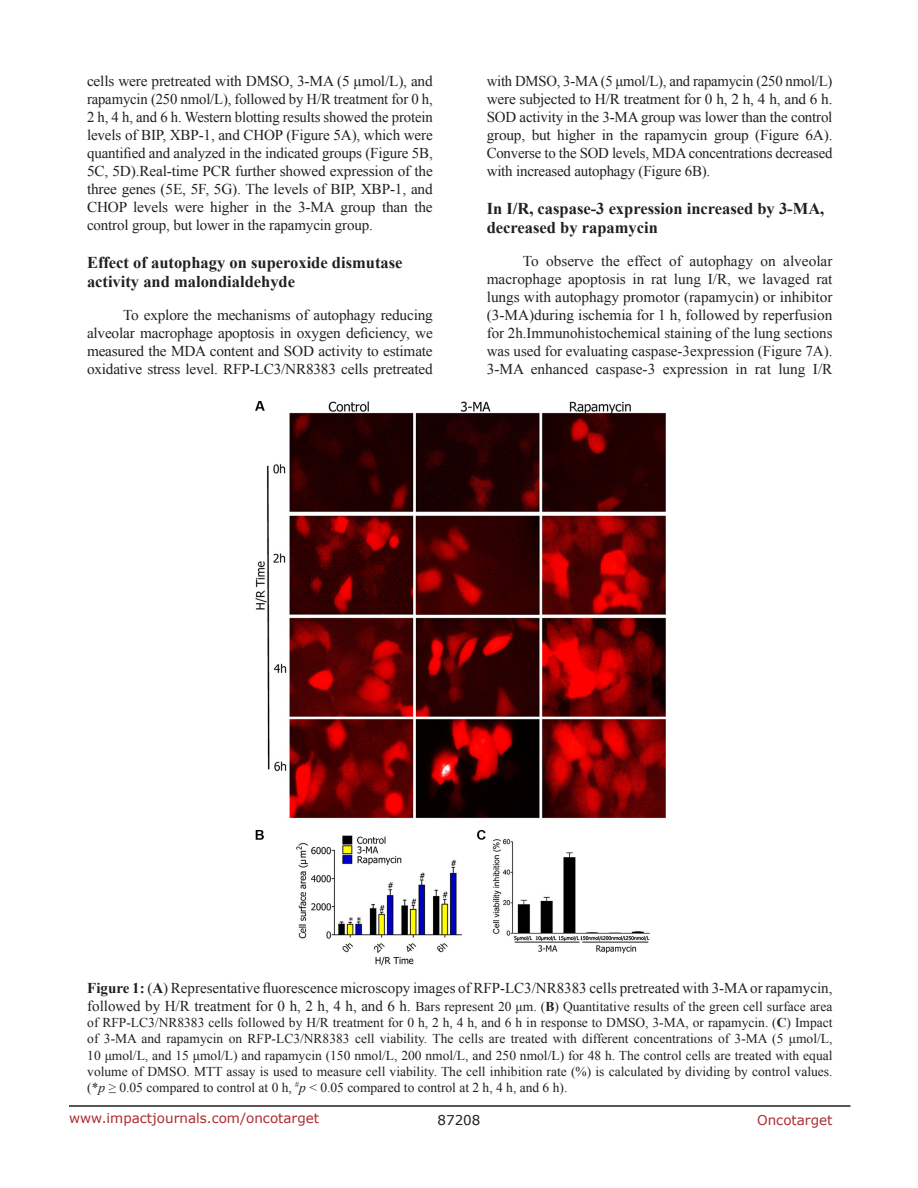
<style>
.page{position:relative;width:918px;height:1188px;background:#fff}
.page>*{position:absolute;margin:0;border:0;box-sizing:border-box;transform-origin:0 0}
.SubHeading_middle{font:700 16.5px/19.8px "Times New Roman";color:#231f20}
.BodyText{font:15px/18px "Times New Roman";letter-spacing:-.01em;color:#231f20;text-align:justify}
.FigureText{font:15px "Times New Roman";color:#231f20}
.FigureText-2{font:13.5px/16.2px "Times New Roman";color:#231f20;text-align:justify}
.t1{font:13.5px "Verdana";color:#ac2b31}
.t2{font:13.5px "Verdana";color:#231f20}
.s1{font-weight:700}
.s2{font-size:15px}
.s3{font-style:italic}
</style>
<div class="page">
<hr style="left:69px;top:1105px;width:781px;height:2px;background:#231f20">
<img style="left:256px;top:401px;width:409px;height:564px">
<p class="BodyText" style="left:87px;top:71px;width:347px">cells were pretreated with DMSO, 3-MA (5 μmol/L), and rapamycin (250 nmol/L), followed by H/R treatment for 0 h, 2 h, 4 h, and 6 h. Western blotting results showed the protein levels of BIP, XBP-1, and CHOP (Figure 5A), which were quantified and analyzed in the indicated groups (Figure 5B, 5C, 5D).Real-time PCR further showed expression of the three genes (5E, 5F, 5G). The levels of BIP, XBP-1, and CHOP levels were higher in the 3-MA group than the control group, but lower in the rapamycin group.</p>
<p class="SubHeading_middle" style="left:87px;top:252px;width:317px">Effect of autophagy on superoxide dismutase activity and malondialdehyde</p>
<p class="BodyText" style="left:87px;top:306px;width:347px;text-indent:36px">To explore the mechanisms of autophagy reducing alveolar macrophage apoptosis in oxygen deficiency, we measured the MDA content and SOD activity to estimate oxidative stress level. RFP-LC3/NR8383 cells pretreated</p>
<p class="BodyText" style="left:487px;top:71px;width:347px">with DMSO, 3-MA (5 μmol/L), and rapamycin (250 nmol/L) were subjected to H/R treatment for 0 h, 2 h, 4 h, and 6 h.<br>SOD activity in the 3-MA group was lower than the control group, but higher in the rapamycin group (Figure 6A).<br>Converse to the SOD levels, MDA concentrations decreased with increased autophagy (Figure 6B).</p>
<p class="SubHeading_middle" style="left:487px;top:198px;width:339px">In I/R, caspase-3 expression increased by 3-MA, decreased by rapamycin</p>
<p class="BodyText" style="left:487px;top:252px;width:347px;text-indent:36px">To observe the effect of autophagy on alveolar macrophage apoptosis in rat lung I/R, we lavaged rat lungs with autophagy promotor (rapamycin) or inhibitor (3-MA)during ischemia for 1 h, followed by reperfusion for 2h.Immunohistochemical staining of the lung sections was used for evaluating caspase-3expression (Figure 7A).<br>3-MA enhanced caspase-3 expression in rat lung I/R</p>
<p class="FigureText" style="left:87px;top:978px;width:747px"><span class="s1">Figure 1:</span> (<span class="s1">A</span>) Representative fluorescence microscopy images of RFP-LC3/NR8383 cells pretreated with 3-MA or rapamycin,</p>
<p class="FigureText-2" style="left:87px;top:998px;width:747px"><span class="s2">followed by H/R treatment for 0 h, 2 h, 4 h, and 6 h.</span> Bars represent 20 μm. (<span class="s1">B</span>) Quantitative results of the green cell surface area of RFP-LC3/NR8383 cells followed by H/R treatment for 0 h, 2 h, 4 h, and 6 h in response to DMSO, 3-MA, or rapamycin. (<span class="s1">C</span>) Impact of 3-MA and rapamycin on RFP-LC3/NR8383 cell viability. The cells are treated with different concentrations of 3-MA (5 μmol/L, 10 μmol/L, and 15 μmol/L) and rapamycin (150 nmol/L, 200 nmol/L, and 250 nmol/L) for 48 h. The control cells are treated with equal volume of DMSO. MTT assay is used to measure cell viability. The cell inhibition rate (%) is calculated by dividing by control values. (*<span class="s3">p</span> ≥ 0.05 compared to control at 0 h, <sup>#</sup><span class="s3">p</span> &lt; 0.05 compared to control at 2 h, 4 h, and 6 h).</p>
<p class="t1" style="left:69px;top:1109px;width:252px">www.impactjournals.com/oncotarget</p>
<p class="t2" style="left:438px;top:1111px;width:44px">87208</p>
<p class="t1" style="left:757px;top:1111px;width:77px">Oncotarget</p>
</div>
